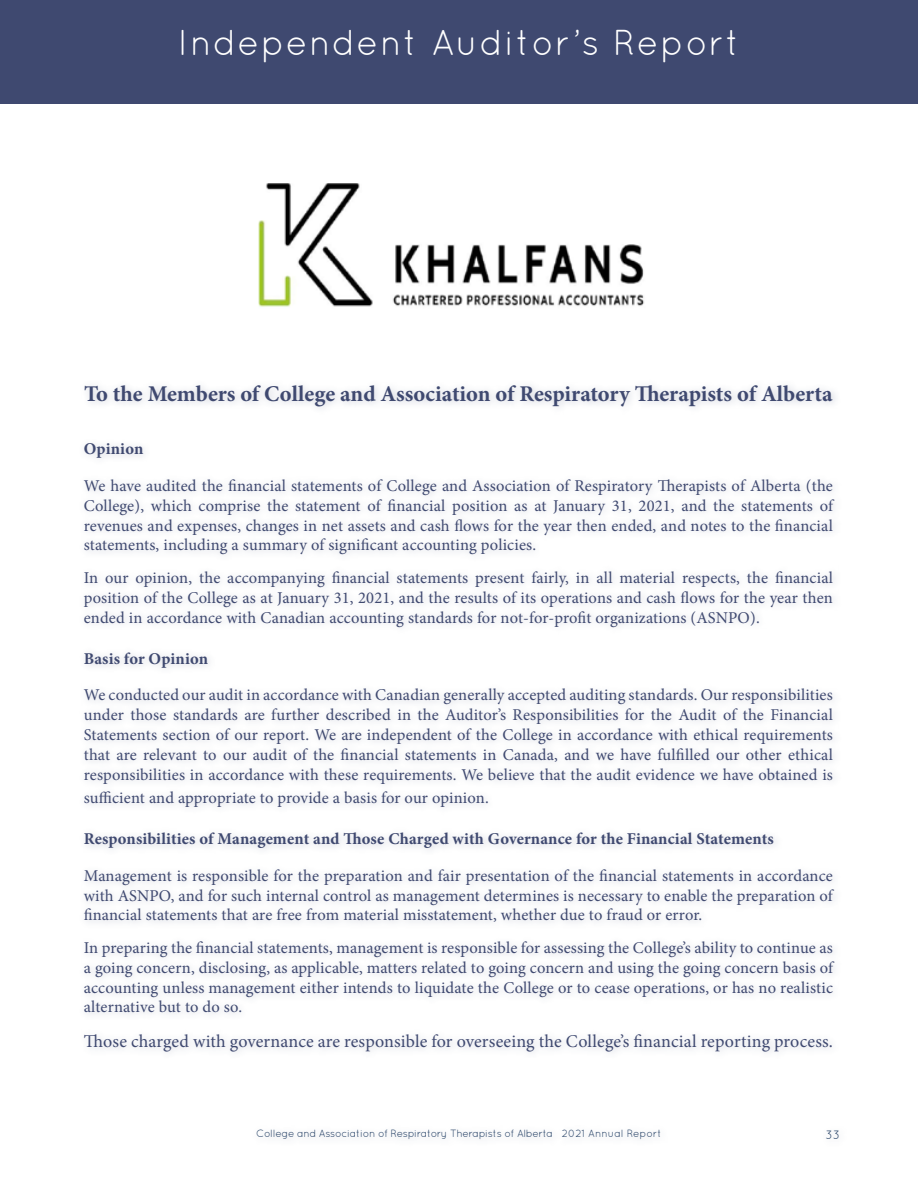
<style>
.page{position:relative;width:918px;height:1188px;background:#fff}
.page>*{position:absolute;margin:0;border:0;box-sizing:border-box;transform-origin:0 0}
.t1{font:36px "Quicksand";letter-spacing:.04em;color:#fff}
.t2{font:700 22.5px "Minion Pro";letter-spacing:-.005em;color:#3f4970}
.t3{font:18px "Minion Pro";letter-spacing:.005em;color:#3f4970}
.t4{font:16.5px/19.8px "Minion Pro";letter-spacing:.005em;color:#3f4970;text-align:justify}
.t5{font:700 16.5px "Minion Pro";letter-spacing:.01em;color:#3f4970}
.t6{font:12px "Quicksand";color:#233f64}
.t7{font:10.5px "Quicksand";letter-spacing:-.025em;color:#233f64}
</style>
<div class="page">
<div style="left:0;top:0;width:918px;height:104px;background:#3f4970"></div>
<div style="left:78px;top:379px;width:765px;height:681px;background:#fbfcfc"></div>
<img style="left:258px;top:183px;width:387px;height:124px">
<h1 class="t1" style="left:178px;top:22px;width:564px">Independent Auditor’s Report</h1>
<h2 class="t2" style="left:84px;top:378px;width:750px">To the Members of College and Association of Respiratory Therapists of Alberta</h2>
<p class="t5" style="left:84px;top:437px;width:61px">Opinion</p>
<p class="t4" style="left:84px;top:476px;width:751px">We have audited the financial statements of College and Association of Respiratory Therapists of Alberta (the College), which comprise the statement of financial position as at January 31, 2021, and the statements of revenues and expenses, changes in net assets and cash flows for the year then ended, and notes to the financial statements, including a summary of significant accounting policies.</p>
<p class="t4" style="left:84px;top:568px;width:751px">In our opinion, the accompanying financial statements present fairly, in all material respects, the financial position of the College as at January 31, 2021, and the results of its operations and cash flows for the year then ended in accordance with Canadian accounting standards for not-for-profit organizations (ASNPO).</p>
<p class="t5" style="left:84px;top:647px;width:126px">Basis for Opinion</p>
<p class="t4" style="left:84px;top:685px;width:751px">We conducted our audit in accordance with Canadian generally accepted auditing standards. Our responsibilities under those standards are further described in the Auditor’s Responsibilities for the Audit of the Financial Statements section of our report. We are independent of the College in accordance with ethical requirements that are relevant to our audit of the financial statements in Canada, and we have fulfilled our other ethical responsibilities in accordance with these requirements. We believe that the audit evidence we have obtained is</p>
<p class="t4" style="left:84px;top:788px;width:407px">sufficient and appropriate to provide a basis for our opinion.</p>
<p class="t5" style="left:84px;top:827px;width:692px">Responsibilities of Management and Those Charged with Governance for the Financial Statements</p>
<p class="t4" style="left:84px;top:866px;width:751px">Management is responsible for the preparation and fair presentation of the financial statements in accordance with ASNPO, and for such internal control as management determines is necessary to enable the preparation of financial statements that are free from material misstatement, whether due to fraud or error.</p>
<p class="t4" style="left:84px;top:938px;width:751px">In preparing the financial statements, management is responsible for assessing the College’s ability to continue as a going concern, disclosing, as applicable, matters related to going concern and using the going concern basis of accounting unless management either intends to liquidate the College or to cease operations, or has no realistic alternative but to do so.</p>
<p class="t3" style="left:84px;top:1029px;width:751px">Those charged with governance are responsible for overseeing the College’s financial reporting process.</p>
<p class="t7" style="left:256px;top:1127px;width:407px">College and Association of Respiratory Therapists of Alberta 2021 Annual Report</p>
<p class="t6" style="left:826px;top:1128px;width:16px">33</p>
</div>
